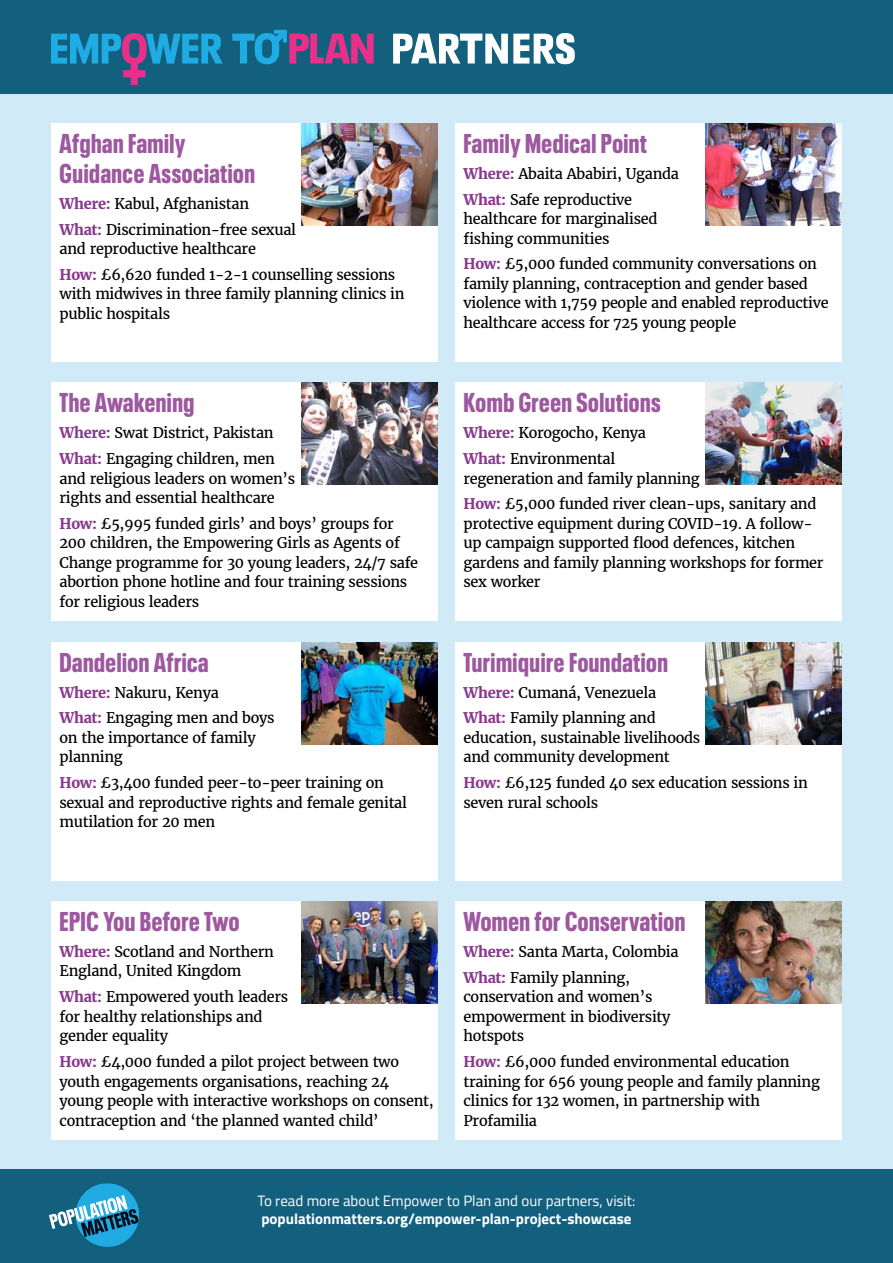
<style>
.page{position:relative;width:893px;height:1263px;background:#fff}
.page>*{position:absolute;margin:0;border:0;box-sizing:border-box;transform-origin:0 0}
.t1{font:900 condensed 27px/30px "Neue Plak";letter-spacing:.02em;color:#9d589f}
.t2{font:700 15px "Titillium";color:#fff}
.t3{font:15px "Titillium";color:#fff}
.t4{font:14.55px/19.5px "Merriweather";letter-spacing:-.02em;color:#000}
.s1{font-weight:700;color:#88378d}
</style>
<div class="page">
<div style="left:0;top:0;width:893px;height:1212px;background:#d0ebf7"></div>
<div style="left:0;top:0;width:893px;height:94px;background:#13607e"></div>
<div style="left:0;top:1169px;width:893px;height:94px;background:#13607e"></div>
<svg style="left:232px;top:30px;width:142px;height:34px"></svg>
<svg style="left:51px;top:33px;width:172px;height:52px"></svg>
<svg style="left:393px;top:33px;width:182px;height:31px"></svg>
<svg style="left:49px;top:1183px;width:90px;height:64px"></svg>
<div style="left:51px;top:123px;width:387px;height:238px;background:#fff"></div>
<div style="left:455px;top:123px;width:387px;height:238px;background:#fff"></div>
<div style="left:51px;top:901px;width:387px;height:239px;background:#fff"></div>
<div style="left:455px;top:901px;width:387px;height:239px;background:#fff"></div>
<div style="left:51px;top:383px;width:387px;height:238px;background:#fff"></div>
<div style="left:455px;top:383px;width:387px;height:238px;background:#fff"></div>
<div style="left:51px;top:642px;width:387px;height:238px;background:#fff"></div>
<div style="left:455px;top:642px;width:387px;height:238px;background:#fff"></div>
<img style="left:302px;top:123px;width:136px;height:102px">
<img style="left:302px;top:383px;width:136px;height:102px">
<img style="left:302px;top:642px;width:136px;height:102px">
<img style="left:302px;top:901px;width:136px;height:102px">
<img style="left:706px;top:123px;width:136px;height:102px">
<img style="left:706px;top:383px;width:136px;height:102px">
<img style="left:706px;top:642px;width:136px;height:102px">
<img style="left:706px;top:901px;width:136px;height:102px">
<h1 class="t1" style="left:60px;top:126px;width:197px">Afghan Family<br>Guidance Association</h1>
<p class="t4" style="left:60px;top:191px;width:238px;line-height:26px"><span class="s1">Where:</span> Kabul, Afghanistan<br><span class="s1">What:</span> Discrimination-free sexual</p>
<p class="t4" style="left:60px;top:236px;width:337px;line-height:26px">and reproductive healthcare<br><span class="s1">How:</span> £6,620 funded 1-2-1 counselling sessions</p>
<p class="t4" style="left:60px;top:285px;width:347px">with midwives in three family planning clinics in public hospitals</p>
<h1 class="t1" style="left:60px;top:385px;width:136px">The Awakening</h1>
<p class="t4" style="left:60px;top:420px;width:217px;line-height:26px"><span class="s1">Where:</span> Swat District, Pakistan<br><span class="s1">What:</span> Engaging children, men</p>
<p class="t4" style="left:60px;top:469px;width:237px">and religious leaders on women’s rights and essential healthcare</p>
<p class="t4" style="left:60px;top:514px;width:360px"><span class="s1">How:</span> £5,995 funded girls’ and boys’ groups for 200 children, the Empowering Girls as Agents of Change programme for 30 young leaders, 24/7 safe abortion phone hotline and four training sessions for religious leaders</p>
<h1 class="t1" style="left:60px;top:645px;width:151px">Dandelion Africa</h1>
<p class="t4" style="left:60px;top:679px;width:217px;line-height:26px"><span class="s1">Where:</span> Nakuru, Kenya<br><span class="s1">What:</span> Engaging men and boys</p>
<p class="t4" style="left:60px;top:728px;width:198px">on the importance of family planning</p>
<p class="t4" style="left:60px;top:773px;width:349px"><span class="s1">How:</span> £3,400 funded peer-to-peer training on sexual and reproductive rights and female genital mutilation for 20 men</p>
<h1 class="t1" style="left:463px;top:126px;width:185px">Family Medical Point</h1>
<p class="t4" style="left:463px;top:161px;width:217px;line-height:26px"><span class="s1">Where:</span> Abaita Ababiri, Uganda<br><span class="s1">What:</span> Safe reproductive</p>
<p class="t4" style="left:463px;top:209px;width:195px">healthcare for marginalised fishing communities</p>
<p class="t4" style="left:463px;top:255px;width:367px"><span class="s1">How:</span> £5,000 funded community conversations on family planning, contraception and gender based violence with 1,759 people and enabled reproductive healthcare access for 725 young people</p>
<h1 class="t1" style="left:463px;top:385px;width:199px">Komb Green Solutions</h1>
<p class="t4" style="left:463px;top:420px;width:184px;line-height:26px"><span class="s1">Where:</span> Korogocho, Kenya<br><span class="s1">What:</span> Environmental</p>
<p class="t4" style="left:463px;top:465px;width:354px;line-height:26px">regeneration and family planning<br><span class="s1">How:</span> £5,000 funded river clean-ups, sanitary and</p>
<p class="t4" style="left:463px;top:514px;width:362px">protective equipment during COVID-19. A follow&shy;up campaign supported flood defences, kitchen gardens and family planning workshops for former sex worker</p>
<h1 class="t1" style="left:463px;top:645px;width:206px">Turimiquire Foundation</h1>
<p class="t4" style="left:463px;top:679px;width:194px;line-height:26px"><span class="s1">Where:</span> Cumaná, Venezuela<br><span class="s1">What:</span> Family planning and</p>
<p class="t4" style="left:463px;top:728px;width:238px">education, sustainable livelihoods and community development</p>
<p class="t4" style="left:463px;top:773px;width:346px"><span class="s1">How:</span> £6,125 funded 40 sex education sessions in seven rural schools</p>
<h1 class="t1" style="left:60px;top:904px;width:181px">EPIC You Before Two</h1>
<p class="t4" style="left:60px;top:942px;width:216px"><span class="s1">Where:</span> Scotland and Northern<br>England, United Kingdom</p>
<p class="t4" style="left:60px;top:987px;width:230px"><span class="s1">What:</span> Empowered youth leaders for healthy relationships and gender equality</p>
<p class="t4" style="left:60px;top:1052px;width:376px"><span class="s1">How:</span> £4,000 funded a pilot project between two youth engagements organisations, reaching 24 young people with interactive workshops on consent, contraception and ‘the planned wanted child’</p>
<h1 class="t1" style="left:463px;top:904px;width:223px">Women for Conservation</h1>
<p class="t4" style="left:463px;top:939px;width:217px;line-height:26px"><span class="s1">Where:</span> Santa Marta, Colombia<br><span class="s1">What:</span> Family planning,</p>
<p class="t4" style="left:463px;top:987px;width:209px">conservation and women’s empowerment in biodiversity hotspots</p>
<p class="t4" style="left:463px;top:1052px;width:358px"><span class="s1">How:</span> £6,000 funded environmental education training for 656 young people and family planning clinics for 132 women, in partnership with Profamilia</p>
<p class="t3" style="left:258px;top:1190px;width:379px">To read more about Empower to Plan and our partners, visit:</p>
<p class="t2" style="left:261px;top:1207px;width:372px">populationmatters.org/empower-plan-project-showcase</p>
</div>
